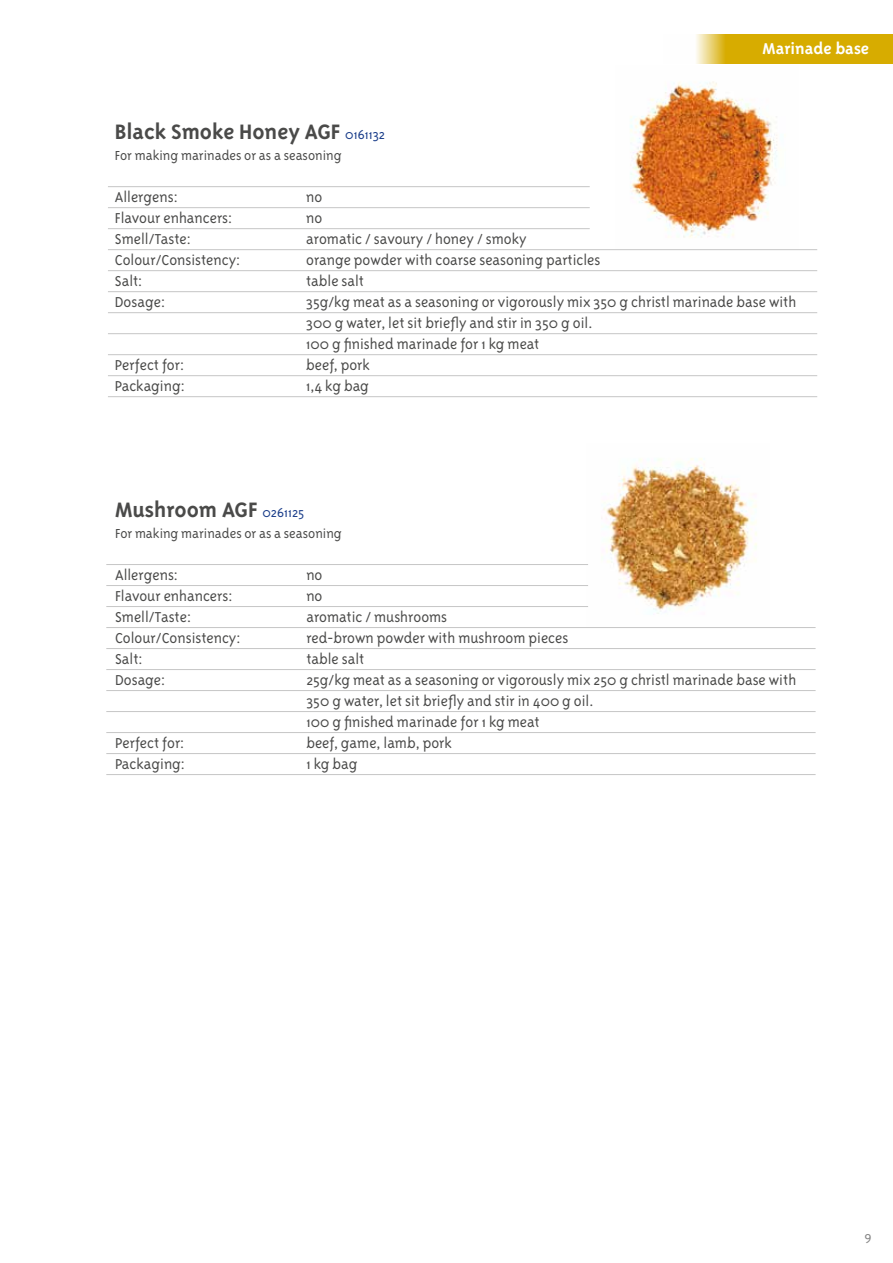
<style>
.page{position:relative;width:893px;height:1263px;background:#fff}
.page>*{position:absolute;margin:0;border:0;box-sizing:border-box;transform-origin:0 0}
.t1{font:700 24px "Triplex Sans OT";color:#4a4a49}
.t2{font:700 18px "Triplex Sans OT";color:#fff}
.t3{font:300 16.5px/21px "Triplex Sans OT";color:#4a4a49}
.t4{font:300 15px "Triplex Sans OT";color:#4a4a49}
.t5{font:300 15px "Triplex Sans OT";color:#878787}
.s1{font-weight:300;font-size:15px;color:#1c3f8b}
</style>
<div class="page">
<img style="left:630px;top:81px;width:147px;height:157px">
<hr style="left:108px;top:186px;width:482px;height:1px;background:#c6c6c6">
<hr style="left:108px;top:207px;width:482px;height:1px;background:#c6c6c6">
<hr style="left:108px;top:228px;width:482px;height:1px;background:#c6c6c6">
<hr style="left:108px;top:249px;width:709px;height:1px;background:#c6c6c6">
<hr style="left:108px;top:270px;width:709px;height:1px;background:#c6c6c6">
<hr style="left:108px;top:291px;width:709px;height:1px;background:#c6c6c6">
<hr style="left:108px;top:312px;width:709px;height:1px;background:#c6c6c6">
<hr style="left:108px;top:333px;width:709px;height:1px;background:#c6c6c6">
<hr style="left:108px;top:354px;width:709px;height:1px;background:#c6c6c6">
<hr style="left:108px;top:375px;width:709px;height:1px;background:#c6c6c6">
<hr style="left:108px;top:396px;width:709px;height:1px;background:#c6c6c6">
<img style="left:603px;top:458px;width:154px;height:156px">
<hr style="left:106px;top:564px;width:482px;height:1px;background:#c6c6c6">
<hr style="left:106px;top:585px;width:482px;height:1px;background:#c6c6c6">
<hr style="left:106px;top:606px;width:482px;height:1px;background:#c6c6c6">
<hr style="left:106px;top:627px;width:710px;height:1px;background:#c6c6c6">
<hr style="left:106px;top:648px;width:710px;height:1px;background:#c6c6c6">
<hr style="left:106px;top:669px;width:710px;height:1px;background:#c6c6c6">
<hr style="left:106px;top:690px;width:710px;height:1px;background:#c6c6c6">
<hr style="left:106px;top:711px;width:710px;height:1px;background:#c6c6c6">
<hr style="left:106px;top:732px;width:710px;height:1px;background:#c6c6c6">
<hr style="left:106px;top:753px;width:710px;height:1px;background:#c6c6c6">
<hr style="left:106px;top:774px;width:710px;height:1px;background:#c6c6c6">
<svg style="left:696px;top:34px;width:197px;height:30px;background:#d9b112"></svg>
<p class="t2" style="left:762px;top:39px;width:108px">Marinade base</p>
<h1 class="t1" style="left:115px;top:119px;width:272px">Black Smoke Honey AGF <span class="s1">0161132</span></h1>
<p class="t4" style="left:115px;top:148px;width:228px">For making marinades or as a seasoning</p>
<p class="t3" style="left:115px;top:187px;width:64px">Allergens:</p>
<p class="t3" style="left:306px;top:187px;width:18px">no</p>
<p class="t3" style="left:115px;top:208px;width:119px">Flavour enhancers:</p>
<p class="t3" style="left:306px;top:208px;width:18px">no</p>
<p class="t3" style="left:115px;top:229px;width:77px">Smell/Taste:</p>
<p class="t3" style="left:306px;top:229px;width:222px">aromatic / savoury / honey / smoky</p>
<p class="t3" style="left:115px;top:250px;width:127px">Colour/Consistency:</p>
<p class="t3" style="left:306px;top:250px;width:296px">orange powder with coarse seasoning particles</p>
<p class="t3" style="left:115px;top:271px;width:29px">Salt:</p>
<p class="t3" style="left:306px;top:271px;width:59px">table salt</p>
<p class="t3" style="left:115px;top:292px;width:52px">Dosage:</p>
<p class="t3" style="left:306px;top:292px;width:492px">35g/kg meat as a seasoning or vigorously mix 350 g christl marinade base with<br>300 g water, let sit briefly and stir in 350 g oil.<br>100 g finished marinade for 1 kg meat</p>
<p class="t3" style="left:115px;top:355px;width:71px">Perfect for:</p>
<p class="t3" style="left:306px;top:355px;width:65px">beef, pork</p>
<p class="t3" style="left:115px;top:376px;width:71px">Packaging:</p>
<p class="t3" style="left:306px;top:376px;width:64px">1,4 kg bag</p>
<h1 class="t1" style="left:115px;top:497px;width:191px">Mushroom AGF <span class="s1">0261125</span></h1>
<p class="t4" style="left:115px;top:526px;width:228px">For making marinades or as a seasoning</p>
<p class="t3" style="left:115px;top:565px;width:64px">Allergens:</p>
<p class="t3" style="left:306px;top:565px;width:18px">no</p>
<p class="t3" style="left:115px;top:586px;width:119px">Flavour enhancers:</p>
<p class="t3" style="left:306px;top:586px;width:18px">no</p>
<p class="t3" style="left:115px;top:607px;width:77px">Smell/Taste:</p>
<p class="t3" style="left:306px;top:607px;width:142px">aromatic / mushrooms</p>
<p class="t3" style="left:115px;top:628px;width:127px">Colour/Consistency:</p>
<p class="t3" style="left:306px;top:628px;width:263px">red-brown powder with mushroom pieces</p>
<p class="t3" style="left:115px;top:649px;width:29px">Salt:</p>
<p class="t3" style="left:306px;top:649px;width:59px">table salt</p>
<p class="t3" style="left:115px;top:670px;width:52px">Dosage:</p>
<p class="t3" style="left:306px;top:670px;width:491px">25g/kg meat as a seasoning or vigorously mix 250 g christl marinade base with<br>350 g water, let sit briefly and stir in 400 g oil.<br>100 g finished marinade for 1 kg meat</p>
<p class="t3" style="left:115px;top:733px;width:71px">Perfect for:</p>
<p class="t3" style="left:306px;top:733px;width:147px">beef, game, lamb, pork</p>
<p class="t3" style="left:115px;top:754px;width:71px">Packaging:</p>
<p class="t3" style="left:306px;top:754px;width:53px">1 kg bag</p>
<p class="t5" style="left:864px;top:1229px;width:9px">9</p>
</div>
